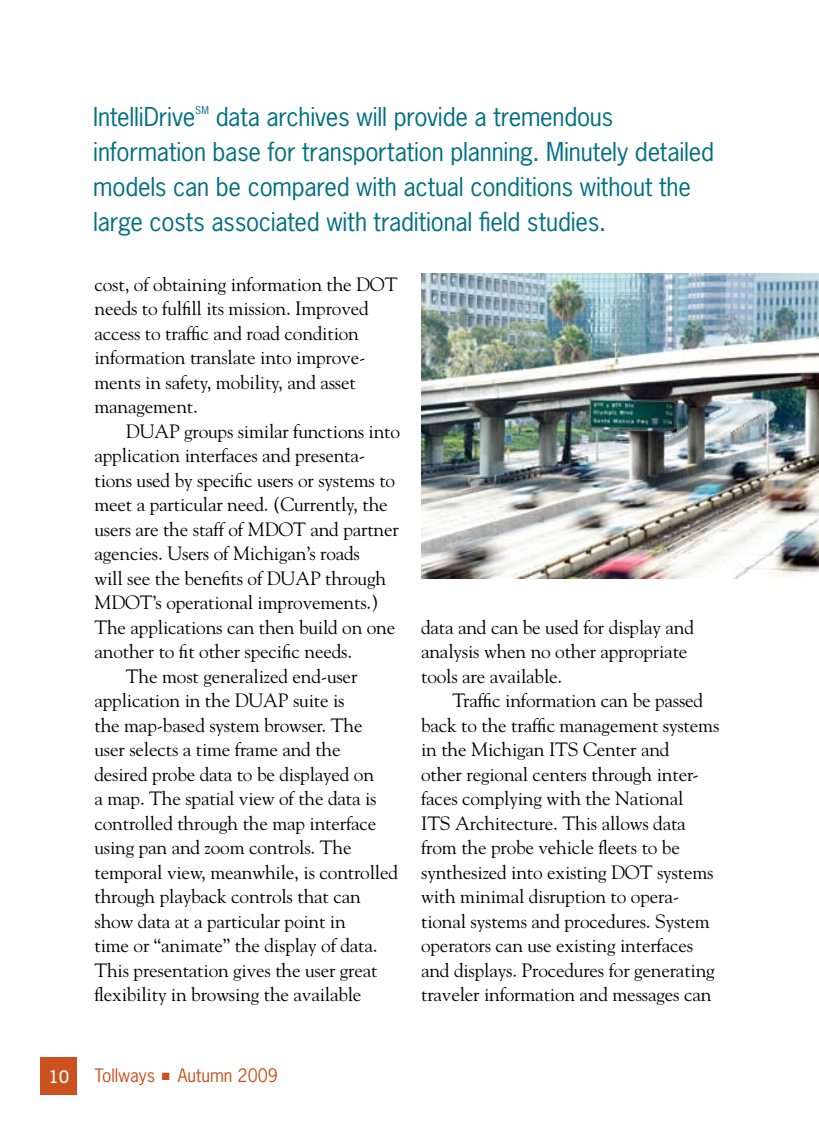
<style>
.page{position:relative;width:819px;height:1134px;background:#fff}
.page>*{position:absolute;margin:0;border:0;box-sizing:border-box;transform-origin:0 0}
.t1{font:24.5px/35px "News Gothic";letter-spacing:-.01em;color:#007083}
.t2{font:19.25px/24.5px "Goudy";letter-spacing:-.01em;color:#000}
.t3{font:17.5px "News Gothic";color:#cb521e}
.t4{font:600 17.5px "News Gothic BT";color:#fff}
.t5{font:10.15px "News Gothic";color:#007083}
</style>
<div class="page">
<div style="left:41px;top:1058px;width:36px;height:37px;background:#cb521e"></div>
<img style="left:422px;top:273px;width:397px;height:306px">
<p class="t1" style="left:93px;top:98px;width:103px">IntelliDrive</p>
<p class="t5" style="left:195px;top:104px;width:15px">SM</p>
<p class="t1" style="left:93px;top:98px;width:622px;text-indent:122px">data archives will provide a tremendous information base for transportation planning. Minutely detailed models can be compared with actual conditions without the large costs associated with traditional field studies.</p>
<p class="t2" style="left:94px;top:271px;width:305px">cost, of obtaining information the DOT needs to fulfill its mission. Improved access to traffic and road condition information translate into improve&shy;ments in safety, mobility, and asset management.</p>
<p class="t2" style="left:126px;top:418px;width:276px">DUAP groups similar functions into</p>
<p class="t2" style="left:94px;top:443px;width:272px">application interfaces and presenta-</p>
<p class="t2" style="left:94px;top:467px;width:302px">tions used by specific users or systems to</p>
<p class="t2" style="left:94px;top:492px;width:295px">meet a particular need. (Currently, the</p>
<p class="t2" style="left:94px;top:516px;width:306px">users are the staff of MDOT and partner</p>
<p class="t2" style="left:94px;top:541px;width:267px">agencies. Users of Michigan’s roads</p>
<p class="t2" style="left:94px;top:565px;width:293px">will see the benefits of DUAP through</p>
<p class="t2" style="left:94px;top:590px;width:286px">MDOT’s operational improvements.)</p>
<p class="t2" style="left:94px;top:614px;width:302px">The applications can then build on one</p>
<p class="t2" style="left:94px;top:639px;width:259px">another to fit other specific needs.</p>
<p class="t2" style="left:126px;top:663px;width:233px">The most generalized end-user</p>
<p class="t2" style="left:94px;top:688px;width:252px">application in the DUAP suite is</p>
<p class="t2" style="left:94px;top:712px;width:270px">the map-based system browser. The</p>
<p class="t2" style="left:94px;top:737px;width:248px">user selects a time frame and the</p>
<p class="t2" style="left:94px;top:761px;width:281px">desired probe data to be displayed on</p>
<p class="t2" style="left:94px;top:786px;width:284px">a map. The spatial view of the data is</p>
<p class="t2" style="left:94px;top:810px;width:283px">controlled through the map interface</p>
<p class="t2" style="left:94px;top:835px;width:259px">using pan and zoom controls. The</p>
<p class="t2" style="left:94px;top:859px;width:305px">temporal view, meanwhile, is controlled</p>
<p class="t2" style="left:94px;top:884px;width:268px">through playback controls that can</p>
<p class="t2" style="left:94px;top:908px;width:253px">show data at a particular point in</p>
<p class="t2" style="left:94px;top:933px;width:285px">time or “animate” the display of data.</p>
<p class="t2" style="left:94px;top:957px;width:285px">This presentation gives the user great</p>
<p class="t2" style="left:94px;top:982px;width:269px">flexibility in browsing the available</p>
<p class="t2" style="left:421px;top:614px;width:274px">data and can be used for display and analysis when no other appropriate tools are available.</p>
<p class="t2" style="left:421px;top:688px;width:300px;text-indent:31px">Traffic information can be passed back to the traffic management systems in the Michigan ITS Center and<br>other regional centers through inter&shy;faces complying with the National<br>ITS Architecture. This allows data from the probe vehicle fleets to be synthesized into existing DOT systems with minimal disruption to opera&shy;tional systems and procedures. System operators can use existing interfaces and displays. Procedures for generating traveler information and messages can</p>
<p class="t4" style="left:49px;top:1066px;width:22px">10</p>
<p class="t3" style="left:94px;top:1064px;width:185px">Tollways ■ Autumn 2009</p>
</div>
